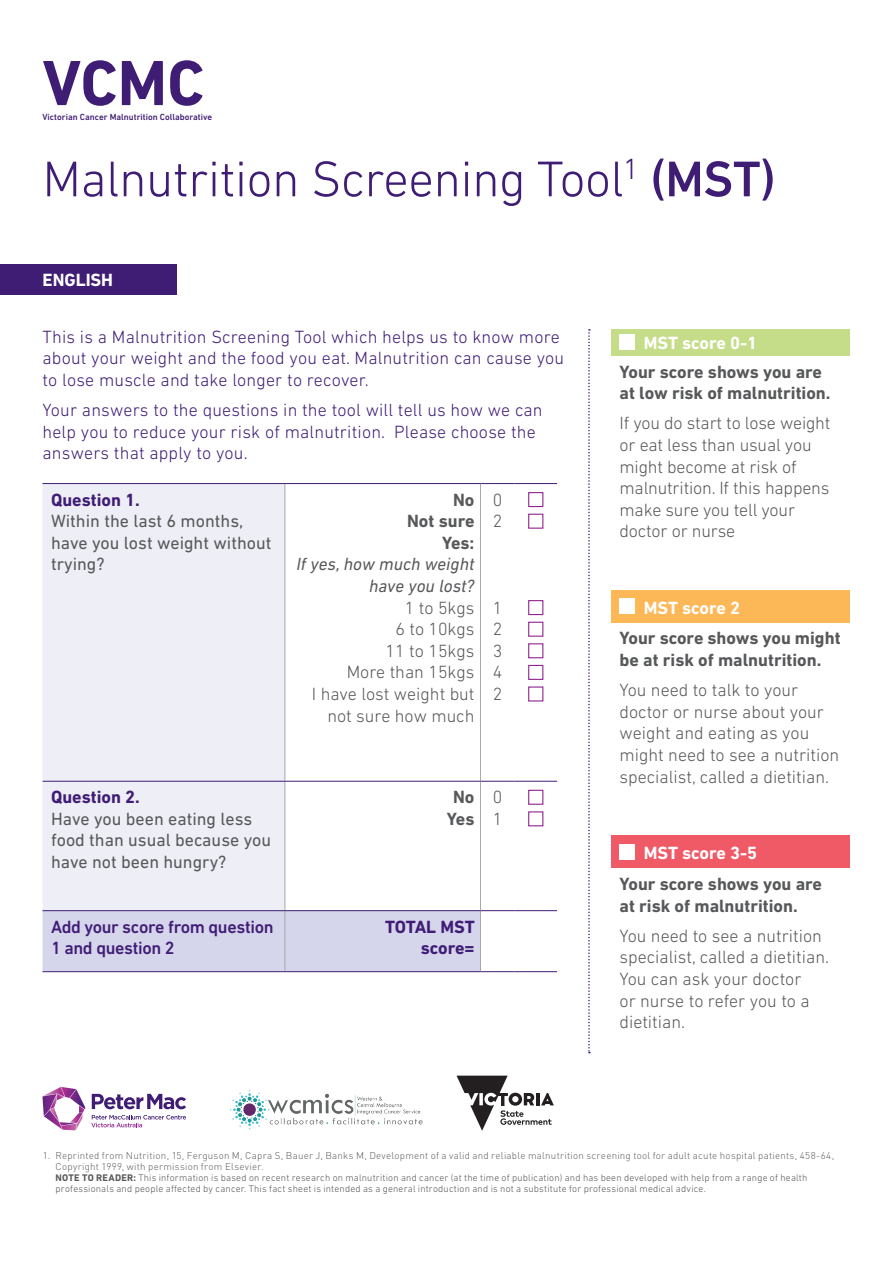
<style>
.page{position:relative;width:893px;height:1263px;background:#fff}
.page>*{position:absolute;margin:0;border:0;box-sizing:border-box;transform-origin:0 0}
.t1{font:700 64.8px "DIN Next LT Pro";color:#401d75}
.t2{font:300 51px "DIN Next LT Pro";letter-spacing:-.01em;color:#401d75}
.t3{font:300 18px/21.6px "DIN Next LT Pro";color:#57585a}
.t4{font:300 18px/21.6px "DIN Next LT Pro";letter-spacing:.01em;color:#401d75}
.t5{font:700 18px/21.6px "DIN Next LT Pro";color:#57585a}
.t6{font:18px/21.6px "DIN Next LT Pro";color:#57585a}
.t7{font:700 18px "DIN Next LT Pro";color:#fff}
.t8{font:500 18px/21.6px "DIN Next LT Pro";letter-spacing:-.02em;color:#401d75}
.t9{font:700 18px/21.6px "DIN Next LT Pro";color:#401d75;text-align:right}
.t10{font:italic 18px/21.6px "DIN Next LT Pro";color:#57585a;text-align:right}
.t11{font:300 9.75px/10.5px "DIN Next LT Pro";letter-spacing:.02em;color:#57585a}
.t12{font:300 9.75px/10.5px "DIN";letter-spacing:.025em;color:#57585a}
.t13{font:500 9px "DIN Next LT Pro";color:#401d75}
.s1{font-weight:500}
.s2{font-weight:700}
</style>
<div class="page">
<div style="left:43px;top:484px;width:242px;height:426px;background:#eeeef6"></div>
<div style="left:43px;top:911px;width:437px;height:60px;background:#d5d5eb"></div>
<hr style="left:285px;top:484px;width:1px;height:297px;background:#a8a9ad">
<hr style="left:480px;top:484px;width:1px;height:297px;background:#a8a9ad">
<hr style="left:285px;top:782px;width:1px;height:128px;background:#a8a9ad">
<hr style="left:480px;top:782px;width:1px;height:128px;background:#a8a9ad">
<hr style="left:285px;top:911px;width:1px;height:60px;background:#a8a9ad">
<hr style="left:480px;top:911px;width:1px;height:60px;background:#a8a9ad">
<hr style="left:43px;top:483px;width:242px;height:1px;background:#401d75">
<hr style="left:285px;top:483px;width:195px;height:1px;background:#401d75">
<hr style="left:480px;top:483px;width:34px;height:1px;background:#401d75">
<hr style="left:514px;top:483px;width:43px;height:1px;background:#401d75">
<hr style="left:43px;top:781px;width:242px;height:1px;background:#401d75">
<hr style="left:285px;top:781px;width:195px;height:1px;background:#401d75">
<hr style="left:480px;top:781px;width:34px;height:1px;background:#401d75">
<hr style="left:514px;top:781px;width:43px;height:1px;background:#401d75">
<hr style="left:43px;top:910px;width:242px;height:1px;background:#401d75">
<hr style="left:285px;top:910px;width:195px;height:1px;background:#401d75">
<hr style="left:480px;top:910px;width:34px;height:1px;background:#401d75">
<hr style="left:514px;top:910px;width:43px;height:1px;background:#401d75">
<hr style="left:43px;top:971px;width:242px;height:1px;background:#401d75">
<hr style="left:285px;top:971px;width:195px;height:1px;background:#401d75">
<hr style="left:480px;top:971px;width:34px;height:1px;background:#401d75">
<hr style="left:514px;top:971px;width:43px;height:1px;background:#401d75">
<div style="left:528px;top:492px;width:15px;height:15px;border:1px solid #90268f"></div>
<div style="left:528px;top:514px;width:15px;height:15px;border:1px solid #90268f"></div>
<div style="left:528px;top:600px;width:15px;height:15px;border:1px solid #90268f"></div>
<div style="left:528px;top:622px;width:15px;height:15px;border:1px solid #90268f"></div>
<div style="left:528px;top:643px;width:15px;height:15px;border:1px solid #90268f"></div>
<div style="left:528px;top:665px;width:15px;height:15px;border:1px solid #90268f"></div>
<div style="left:528px;top:686px;width:15px;height:15px;border:1px solid #90268f"></div>
<div style="left:528px;top:790px;width:15px;height:15px;border:1px solid #90268f"></div>
<div style="left:528px;top:811px;width:15px;height:15px;border:1px solid #90268f"></div>
<div style="left:0;top:264px;width:177px;height:31px;background:#401d75"></div>
<svg style="left:456px;top:1076px;width:98px;height:55px"></svg>
<svg style="left:92px;top:1094px;width:94px;height:15px"></svg>
<svg style="left:91px;top:1115px;width:95px;height:12px"></svg>
<svg style="left:43px;top:1087px;width:42px;height:43px"></svg>
<svg style="left:588px;top:329px;width:2px;height:724px"></svg>
<img style="left:231px;top:1090px;width:192px;height:39px">
<div style="left:611px;top:329px;width:238px;height:27px;background:#c5dd88"></div>
<div style="left:611px;top:589px;width:238px;height:33px;background:#fcb757"></div>
<div style="left:611px;top:835px;width:238px;height:33px;background:#f05a67"></div>
<div style="left:619px;top:334px;width:16px;height:16px;background:#fff"></div>
<div style="left:619px;top:598px;width:16px;height:16px;background:#fff"></div>
<div style="left:619px;top:844px;width:16px;height:16px;background:#fff"></div>
<h1 class="t1" style="left:43px;top:45px;width:163px">VCMC</h1>
<p class="t13" style="left:43px;top:111px;width:171px">Victorian Cancer Malnutrition Collaborative</p>
<h2 class="t2" style="left:43px;top:150px;width:734px">Malnutrition Screening Tool<sup>1</sup> <span class="s1">(MST)</span></h2>
<p class="t7" style="left:43px;top:270px;width:72px">ENGLISH</p>
<p class="t4" style="left:43px;top:326px;width:523px">This is a Malnutrition Screening Tool which helps us to know more about your weight and the food you eat. Malnutrition can cause you to lose muscle and take longer to recover.</p>
<p class="t4" style="left:43px;top:399px;width:502px">Your answers to the questions in the tool will tell us how we can help you to reduce your risk of malnutrition. Please choose the answers that apply to you.</p>
<p class="t9" style="left:51px;top:489px;width:90px">Question 1.</p>
<p class="t6" style="left:51px;top:510px;width:222px">Within the last 6 months, have you lost weight without trying?</p>
<p class="t3" style="left:493px;top:488px;width:11px">0<br>2</p>
<p class="t5" style="left:407px;top:489px;width:69px;text-align:right">No<br>Not sure<br>Yes:</p>
<p class="t10" style="left:296px;top:553px;width:179px">If yes, how much weight have you lost?</p>
<p class="t3" style="left:312px;top:596px;width:164px;text-align:right">1 to 5kgs<br>6 to 10kgs<br>11 to 15kgs<br>More than 15kgs<br>I have lost weight but not sure how much</p>
<p class="t3" style="left:493px;top:596px;width:11px;text-align:justify">1<br>2<br>3<br>4<br>2</p>
<p class="t9" style="left:51px;top:786px;width:90px">Question 2.</p>
<p class="t6" style="left:51px;top:808px;width:222px">Have you been eating less food than usual because you have not been hungry?</p>
<p class="t5" style="left:447px;top:786px;width:29px;text-align:center">No<br>Yes</p>
<p class="t3" style="left:493px;top:786px;width:11px">0<br>1</p>
<p class="t8" style="left:51px;top:916px;width:224px">Add your score from question<br>1 and question 2</p>
<p class="t9" style="left:385px;top:916px;width:91px">TOTAL MST score=</p>
<p class="t7" style="left:644px;top:333px;width:115px">MST score 0-1</p>
<p class="t5" style="left:619px;top:361px;width:213px">Your score shows you are at low risk of malnutrition.</p>
<p class="t3" style="left:619px;top:412px;width:212px">If you do start to lose weight or eat less than usual you might become at risk of malnutrition. If this happens make sure you tell your doctor or nurse</p>
<p class="t7" style="left:644px;top:597px;width:98px">MST score 2</p>
<p class="t5" style="left:619px;top:627px;width:223px">Your score shows you might be at risk of malnutrition.</p>
<p class="t3" style="left:619px;top:679px;width:221px">You need to talk to your doctor or nurse about your weight and eating as you might need to see a nutrition specialist, called a dietitian.</p>
<p class="t7" style="left:644px;top:843px;width:115px">MST score 3-5</p>
<p class="t5" style="left:619px;top:873px;width:204px">Your score shows you are at risk of malnutrition.</p>
<p class="t3" style="left:619px;top:924px;width:211px">You need to see a nutrition specialist, called a dietitian.<br>You can ask your doctor<br>or nurse to refer you to a dietitian.</p>
<p class="t12" style="left:56px;top:1150px;width:780px;text-indent:-13px">1. Reprinted from Nutrition, 15, Ferguson M, Capra S, Bauer J, Banks M, Development of a valid and reliable malnutrition screening tool for adult acute hospital patients, 458-64,<br>Copyright 1999, with permission from Elsevier.</p>
<p class="t11" style="left:56px;top:1172px;width:753px"><span class="s2">NOTE TO READER:</span> This information is based on recent research on malnutrition and cancer (at the time of publication) and has been developed with help from a range of health professionals and people affected by cancer. This fact sheet is intended as a general introduction and is not a substitute for professional medical advice.</p>
</div>
